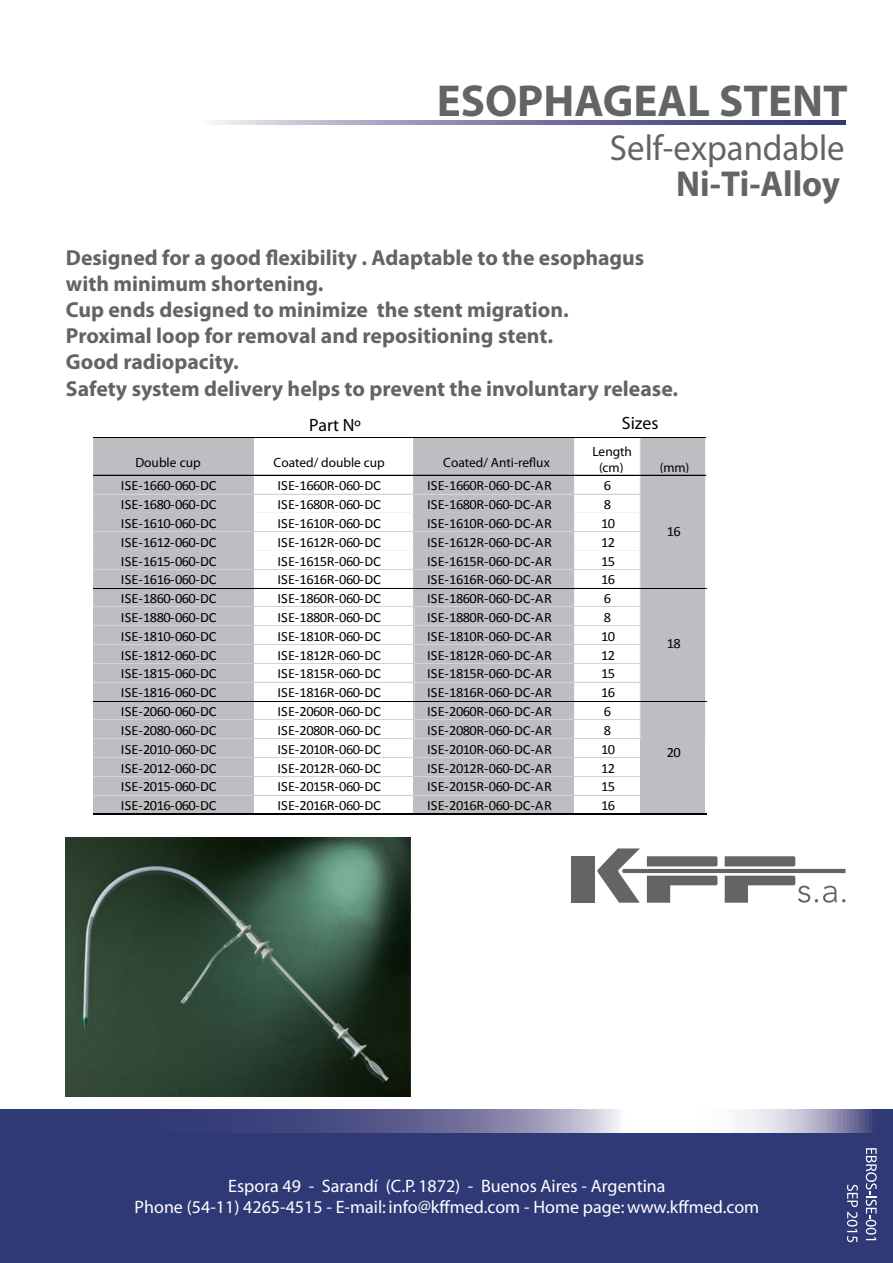
<style>
.page{position:relative;width:893px;height:1263px;background:#fff}
.page>*{position:absolute;margin:0;border:0;box-sizing:border-box;transform-origin:0 0}
.t1{font:700 45px "Myriad";color:#636466}
.t2{font:36.15px "Myriad";color:#636466;scale:.96 1}
.t3{font:700 36.15px "Myriad";letter-spacing:-.005em;color:#636466;scale:.96 1}
.t4{font:700 21.75px/26.1px "Myriad Pro";color:#636466}
.t5{font:18px/21.6px "Myriad";color:#fff;text-align:center}
.t6{font:17.85px "Myriad Pro";color:#000}
.t7{font:14.1px "Calibri";letter-spacing:-.04em;color:#000}
.t8{font:13.35px/16.5px "Myriad Pro";color:#000;text-align:center}
</style>
<div class="page">
<div style="left:0;top:1131px;width:893px;height:132px;background:#2f3976"></div>
<div style="left:571px;top:856px;width:24px;height:47px;background:#636466"></div>
<svg style="left:597px;top:848px;width:248px;height:55px"></svg>
<svg style="left:0;top:1110px;width:893px;height:22px"></svg>
<svg style="left:215px;top:121px;width:630px;height:3px;background:#7f7fa6"></svg>
<img style="left:65px;top:838px;width:345px;height:258px">
<div style="left:413px;top:438px;width:161px;height:376px;background:#bcbec1"></div>
<div style="left:93px;top:438px;width:160px;height:376px;background:#bcbec1"></div>
<div style="left:640px;top:438px;width:65px;height:376px;background:#bcbec1"></div>
<hr style="left:93px;top:437px;width:613px;height:1px;background:#000">
<hr style="left:640px;top:438px;width:1px;height:37px;background:#d0d4d7">
<hr style="left:93px;top:475px;width:613px;height:1px;background:#000">
<hr style="left:93px;top:494px;width:548px;height:1px;background:#d0d4d7">
<hr style="left:93px;top:531px;width:548px;height:1px;background:#d0d4d7">
<hr style="left:93px;top:569px;width:548px;height:1px;background:#d0d4d7">
<hr style="left:640px;top:476px;width:1px;height:131px;background:#d0d4d7">
<hr style="left:93px;top:588px;width:613px;height:1px;background:#000">
<hr style="left:93px;top:606px;width:548px;height:1px;background:#d0d4d7">
<hr style="left:93px;top:663px;width:548px;height:1px;background:#d0d4d7">
<hr style="left:93px;top:682px;width:548px;height:1px;background:#d0d4d7">
<hr style="left:93px;top:625px;width:548px;height:1px;background:#d0d4d7">
<hr style="left:93px;top:644px;width:548px;height:1px;background:#d0d4d7">
<hr style="left:414px;top:608px;width:1px;height:130px;background:#d0d4d7">
<hr style="left:640px;top:608px;width:1px;height:130px;background:#d0d4d7">
<hr style="left:93px;top:701px;width:613px;height:1px;background:#000">
<hr style="left:93px;top:776px;width:548px;height:1px;background:#d0d4d7">
<hr style="left:93px;top:795px;width:548px;height:1px;background:#d0d4d7">
<hr style="left:93px;top:719px;width:548px;height:1px;background:#d0d4d7">
<hr style="left:93px;top:738px;width:548px;height:1px;background:#d0d4d7">
<hr style="left:93px;top:757px;width:548px;height:1px;background:#d0d4d7">
<hr style="left:93px;top:814px;width:613px;height:1px;background:#000">
<svg style="left:866px;top:1148px;width:11px;height:92px"></svg>
<svg style="left:847px;top:1185px;width:11px;height:57px"></svg>
<h1 class="t1" style="left:437px;top:84px;width:412px">ESOPHAGEAL STENT</h1>
<h2 class="t2" style="left:610px;top:134px;width:246px">Self-expandable</h2>
<h2 class="t3" style="left:676px;top:170px;width:172px">Ni-Ti-Alloy</h2>
<p class="t4" style="left:66px;top:246px;width:614px">Designed for a good flexibility . Adaptable to the esophagus with minimum shortening.<br>Cup ends designed to minimize the stent migration.<br>Proximal loop for removal and repositioning stent.<br>Good radiopacity.<br>Safety system delivery helps to prevent the involuntary release.</p>
<p class="t6" style="left:309px;top:418px;width:53px">Part Nº</p>
<p class="t6" style="left:622px;top:416px;width:38px">Sizes</p>
<p class="t8" style="left:135px;top:455px;width:67px">Double cup</p>
<p class="t8" style="left:274px;top:455px;width:113px">Coated/ double cup</p>
<p class="t8" style="left:443px;top:455px;width:108px">Coated/ Anti-reflux</p>
<p class="t8" style="left:592px;top:444px;width:41px">Length (cm)</p>
<p class="t7" style="left:121px;top:480px;width:97px">ISE-1660-060-DC</p>
<p class="t7" style="left:277px;top:480px;width:105px">ISE-1660R-060-DC</p>
<p class="t7" style="left:427px;top:480px;width:126px">ISE-1660R-060-DC-AR</p>
<p class="t7" style="left:604px;top:480px;width:9px">6</p>
<p class="t7" style="left:121px;top:498px;width:97px">ISE-1680-060-DC</p>
<p class="t7" style="left:277px;top:498px;width:105px">ISE-1680R-060-DC</p>
<p class="t7" style="left:427px;top:498px;width:126px">ISE-1680R-060-DC-AR</p>
<p class="t7" style="left:604px;top:498px;width:9px">8</p>
<p class="t7" style="left:121px;top:517px;width:97px">ISE-1610-060-DC</p>
<p class="t7" style="left:277px;top:517px;width:105px">ISE-1610R-060-DC</p>
<p class="t7" style="left:427px;top:517px;width:126px">ISE-1610R-060-DC-AR</p>
<p class="t7" style="left:601px;top:517px;width:16px">10</p>
<p class="t7" style="left:121px;top:536px;width:97px">ISE-1612-060-DC</p>
<p class="t7" style="left:277px;top:536px;width:105px">ISE-1612R-060-DC</p>
<p class="t7" style="left:427px;top:536px;width:126px">ISE-1612R-060-DC-AR</p>
<p class="t7" style="left:601px;top:536px;width:16px">12</p>
<p class="t7" style="left:121px;top:555px;width:97px">ISE-1615-060-DC</p>
<p class="t7" style="left:277px;top:555px;width:105px">ISE-1615R-060-DC</p>
<p class="t7" style="left:427px;top:555px;width:126px">ISE-1615R-060-DC-AR</p>
<p class="t7" style="left:601px;top:555px;width:16px">15</p>
<p class="t7" style="left:121px;top:574px;width:97px">ISE-1616-060-DC</p>
<p class="t7" style="left:277px;top:574px;width:105px">ISE-1616R-060-DC</p>
<p class="t7" style="left:427px;top:574px;width:126px">ISE-1616R-060-DC-AR</p>
<p class="t7" style="left:601px;top:574px;width:16px">16</p>
<p class="t7" style="left:121px;top:593px;width:97px">ISE-1860-060-DC</p>
<p class="t7" style="left:277px;top:593px;width:105px">ISE-1860R-060-DC</p>
<p class="t7" style="left:427px;top:593px;width:126px">ISE-1860R-060-DC-AR</p>
<p class="t7" style="left:604px;top:593px;width:9px">6</p>
<p class="t7" style="left:121px;top:611px;width:97px">ISE-1880-060-DC</p>
<p class="t7" style="left:277px;top:611px;width:105px">ISE-1880R-060-DC</p>
<p class="t7" style="left:427px;top:611px;width:126px">ISE-1880R-060-DC-AR</p>
<p class="t7" style="left:604px;top:611px;width:9px">8</p>
<p class="t7" style="left:121px;top:630px;width:97px">ISE-1810-060-DC</p>
<p class="t7" style="left:277px;top:630px;width:105px">ISE-1810R-060-DC</p>
<p class="t7" style="left:427px;top:630px;width:126px">ISE-1810R-060-DC-AR</p>
<p class="t7" style="left:601px;top:630px;width:16px">10</p>
<p class="t7" style="left:121px;top:649px;width:97px">ISE-1812-060-DC</p>
<p class="t7" style="left:277px;top:649px;width:105px">ISE-1812R-060-DC</p>
<p class="t7" style="left:427px;top:649px;width:126px">ISE-1812R-060-DC-AR</p>
<p class="t7" style="left:601px;top:649px;width:16px">12</p>
<p class="t7" style="left:121px;top:668px;width:97px">ISE-1815-060-DC</p>
<p class="t7" style="left:277px;top:668px;width:105px">ISE-1815R-060-DC</p>
<p class="t7" style="left:427px;top:668px;width:126px">ISE-1815R-060-DC-AR</p>
<p class="t7" style="left:601px;top:668px;width:16px">15</p>
<p class="t7" style="left:121px;top:687px;width:97px">ISE-1816-060-DC</p>
<p class="t7" style="left:277px;top:687px;width:105px">ISE-1816R-060-DC</p>
<p class="t7" style="left:427px;top:687px;width:126px">ISE-1816R-060-DC-AR</p>
<p class="t7" style="left:601px;top:687px;width:16px">16</p>
<p class="t7" style="left:121px;top:705px;width:97px">ISE-2060-060-DC</p>
<p class="t7" style="left:277px;top:705px;width:105px">ISE-2060R-060-DC</p>
<p class="t7" style="left:427px;top:705px;width:126px">ISE-2060R-060-DC-AR</p>
<p class="t7" style="left:604px;top:705px;width:9px">6</p>
<p class="t7" style="left:121px;top:724px;width:97px">ISE-2080-060-DC</p>
<p class="t7" style="left:277px;top:724px;width:105px">ISE-2080R-060-DC</p>
<p class="t7" style="left:427px;top:724px;width:126px">ISE-2080R-060-DC-AR</p>
<p class="t7" style="left:604px;top:724px;width:9px">8</p>
<p class="t7" style="left:121px;top:743px;width:97px">ISE-2010-060-DC</p>
<p class="t7" style="left:277px;top:743px;width:105px">ISE-2010R-060-DC</p>
<p class="t7" style="left:427px;top:743px;width:126px">ISE-2010R-060-DC-AR</p>
<p class="t7" style="left:601px;top:743px;width:16px">10</p>
<p class="t7" style="left:121px;top:762px;width:97px">ISE-2012-060-DC</p>
<p class="t7" style="left:277px;top:762px;width:105px">ISE-2012R-060-DC</p>
<p class="t7" style="left:427px;top:762px;width:126px">ISE-2012R-060-DC-AR</p>
<p class="t7" style="left:601px;top:762px;width:16px">12</p>
<p class="t7" style="left:121px;top:781px;width:97px">ISE-2015-060-DC</p>
<p class="t7" style="left:277px;top:781px;width:105px">ISE-2015R-060-DC</p>
<p class="t7" style="left:427px;top:781px;width:126px">ISE-2015R-060-DC-AR</p>
<p class="t7" style="left:601px;top:781px;width:16px">15</p>
<p class="t7" style="left:121px;top:800px;width:97px">ISE-2016-060-DC</p>
<p class="t7" style="left:277px;top:800px;width:105px">ISE-2016R-060-DC</p>
<p class="t7" style="left:427px;top:800px;width:126px">ISE-2016R-060-DC-AR</p>
<p class="t7" style="left:601px;top:800px;width:16px">16</p>
<p class="t8" style="left:660px;top:460px;width:31px">(mm)</p>
<p class="t7" style="left:667px;top:526px;width:16px">16</p>
<p class="t7" style="left:667px;top:637px;width:16px">18</p>
<p class="t7" style="left:667px;top:746px;width:16px">20</p>
<p class="t5" style="left:135px;top:1176px;width:626px">Espora 49 - Sarandí (C.P. 1872) - Buenos Aires - Argentina<br>Phone (54-11) 4265-4515 - E-mail: info@kffmed.com - Home page: www.kffmed.com</p>
</div>
